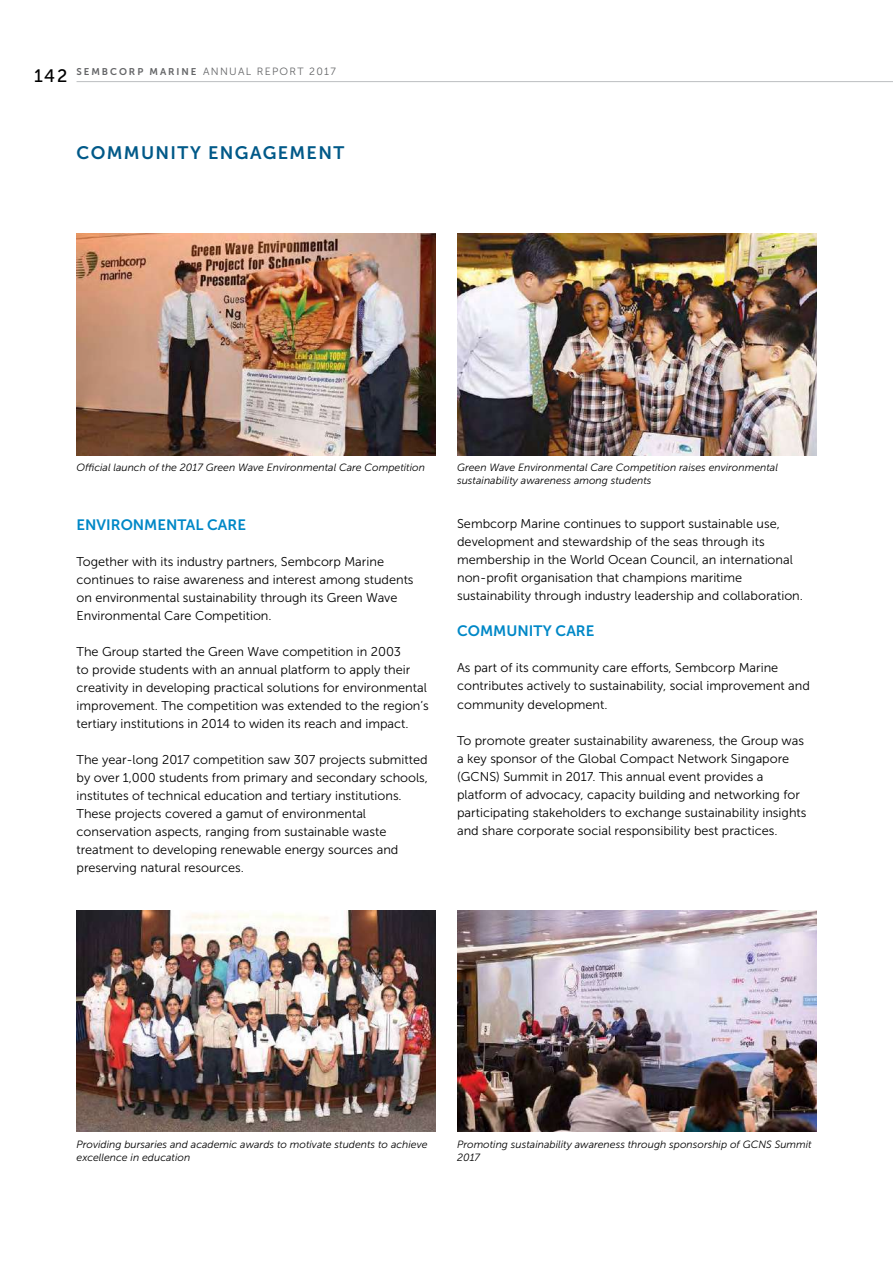
<style>
.page{position:relative;width:893px;height:1263px;background:#fff}
.page>*{position:absolute;margin:0;border:0;box-sizing:border-box;transform-origin:0 0}
.t1{font:18px "Museo Sans 700";letter-spacing:.075em;color:#005988}
.t2{font:18px "Museo Sans 500";color:#000}
.t3{font:15px "Museo Sans 700";color:#0088c7}
.t4{font:12.75px/18px "Museo Sans 300";color:#000}
.t5{font:italic 10.5px/12.6px "Museo Sans 300";color:#000}
.t6{font:10.5px "Museo Sans 300";letter-spacing:.125em;color:#636466}
.s1{font-family:"Museo Sans 700";font-size:9.75px}
</style>
<div class="page">
<img style="left:77px;top:234px;width:359px;height:221px">
<img style="left:77px;top:911px;width:359px;height:221px">
<img style="left:457px;top:911px;width:359px;height:221px">
<img style="left:457px;top:234px;width:359px;height:221px">
<hr style="left:77px;top:81px;width:816px;height:1px;background:#bcbec0">
<h1 class="t2" style="left:34px;top:66px;width:35px">142</h1>
<p class="t6" style="left:77px;top:66px;width:261px"><span class="s1">SEMBCORP MARINE</span> ANNUAL REPORT 2017</p>
<h1 class="t1" style="left:77px;top:143px;width:269px">COMMUNITY ENGAGEMENT</h1>
<p class="t5" style="left:77px;top:462px;width:350px">Official launch of the 2017 Green Wave Environmental Care Competition</p>
<p class="t5" style="left:457px;top:462px;width:322px">Green Wave Environmental Care Competition raises environmental sustainability awareness among students</p>
<p class="t3" style="left:77px;top:517px;width:171px">ENVIRONMENTAL CARE</p>
<p class="t4" style="left:77px;top:553px;width:339px">Together with its industry partners, Sembcorp Marine continues to raise awareness and interest among students on environmental sustainability through its Green Wave Environmental Care Competition.</p>
<p class="t4" style="left:77px;top:643px;width:354px">The Group started the Green Wave competition in 2003<br>to provide students with an annual platform to apply their creativity in developing practical solutions for environmental improvement. The competition was extended to the region’s tertiary institutions in 2014 to widen its reach and impact.</p>
<p class="t4" style="left:77px;top:751px;width:353px">The year-long 2017 competition saw 307 projects submitted by over 1,000 students from primary and secondary schools, institutes of technical education and tertiary institutions.<br>These projects covered a gamut of environmental conservation aspects, ranging from sustainable waste treatment to developing renewable energy sources and preserving natural resources.</p>
<p class="t4" style="left:457px;top:515px;width:347px">Sembcorp Marine continues to support sustainable use, development and stewardship of the seas through its membership in the World Ocean Council, an international non-profit organisation that champions maritime sustainability through industry leadership and collaboration.</p>
<p class="t3" style="left:457px;top:623px;width:139px">COMMUNITY CARE</p>
<p class="t4" style="left:457px;top:659px;width:354px">As part of its community care efforts, Sembcorp Marine contributes actively to sustainability, social improvement and community development.</p>
<p class="t4" style="left:457px;top:731px;width:351px">To promote greater sustainability awareness, the Group was a key sponsor of the Global Compact Network Singapore (GCNS) Summit in 2017. This annual event provides a platform of advocacy, capacity building and networking for participating stakeholders to exchange sustainability insights and share corporate social responsibility best practices.</p>
<p class="t5" style="left:77px;top:1138px;width:352px">Providing bursaries and academic awards to motivate students to achieve excellence in education</p>
<p class="t5" style="left:457px;top:1138px;width:356px">Promoting sustainability awareness through sponsorship of GCNS Summit<br>2017</p>
</div>
